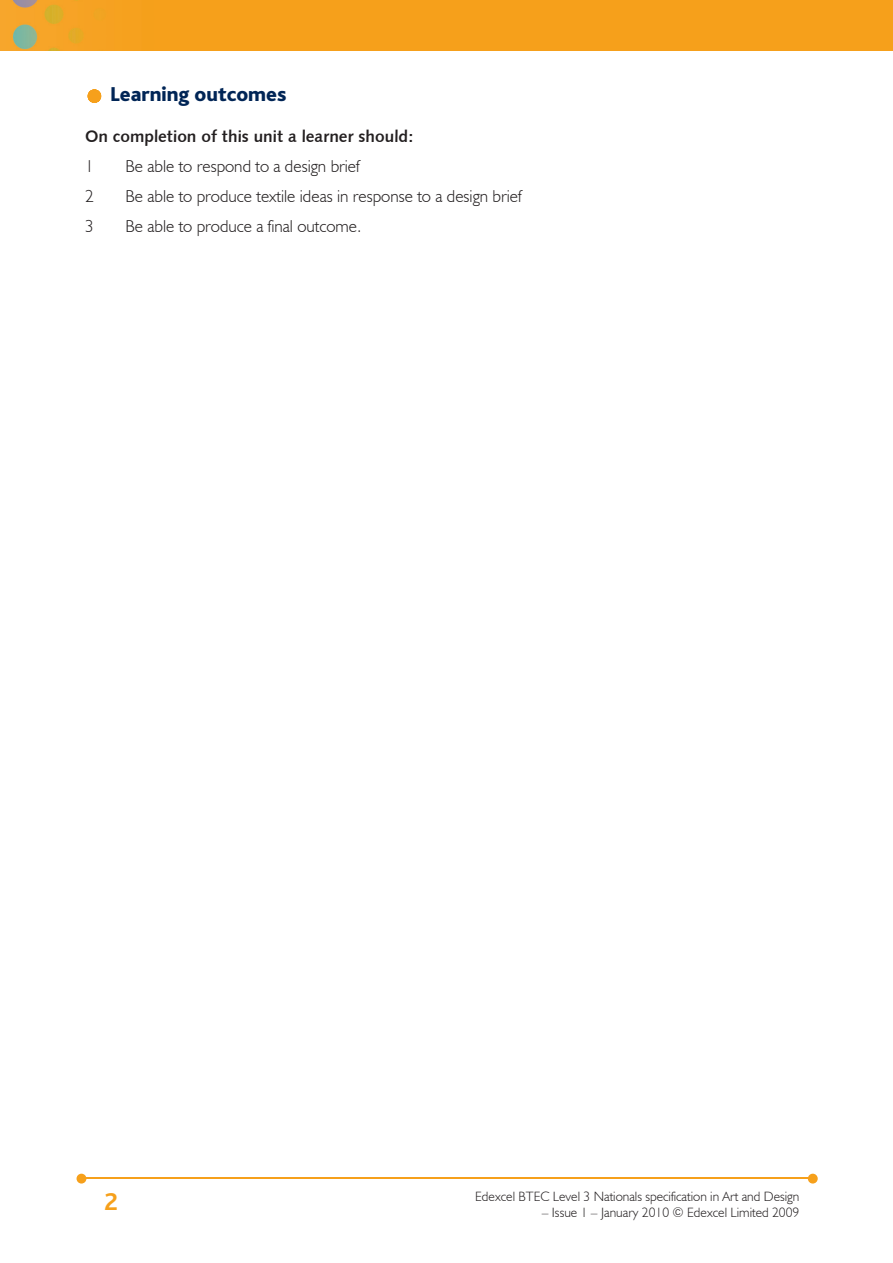
<style>
.page{position:relative;width:893px;height:1263px;background:#fff}
.page>*{position:absolute;margin:0;border:0;box-sizing:border-box;transform-origin:0 0}
.t1{font:700 25.5px "Bliss";color:#f6a01b}
.t2{font:800 21px "Bliss";color:#002556}
.t3{font:300 17.25px "Humanist 521 BT";color:#231f20}
.t4{font:16.5px "Humanist 531 BT Bold A";color:#231f20}
.t5{font:300 13.5px "Humanist 521 BT";color:#231f20}
</style>
<div class="page">
<img style="left:0;top:0;width:893px;height:51px">
<hr style="left:82px;top:1178px;width:728px;height:1px;background:#f6a01b">
<svg style="left:808px;top:1174px;width:10px;height:9px"></svg>
<svg style="left:77px;top:1174px;width:9px;height:9px"></svg>
<svg style="left:88px;top:89px;width:13px;height:14px"></svg>
<p class="t2" style="left:111px;top:83px;width:177px">Learning outcomes</p>
<p class="t4" style="left:85px;top:126px;width:330px">On completion of this unit a learner should:</p>
<p class="t3" style="left:85px;top:156px;width:10px">1</p>
<p class="t3" style="left:125px;top:156px;width:236px">Be able to respond to a design brief</p>
<p class="t3" style="left:85px;top:186px;width:10px">2</p>
<p class="t3" style="left:125px;top:186px;width:398px">Be able to produce textile ideas in response to a design brief</p>
<p class="t3" style="left:85px;top:216px;width:10px">3</p>
<p class="t3" style="left:125px;top:216px;width:237px">Be able to produce a final outcome.</p>
<h1 class="t1" style="left:104px;top:1189px;width:15px">2</h1>
<p class="t5" style="left:475px;top:1188px;width:326px">Edexcel BTEC Level 3 Nationals specification in Art and Design</p>
<p class="t5" style="left:542px;top:1204px;width:259px">– Issue 1 – January 2010 © Edexcel Limited 2009</p>
</div>
